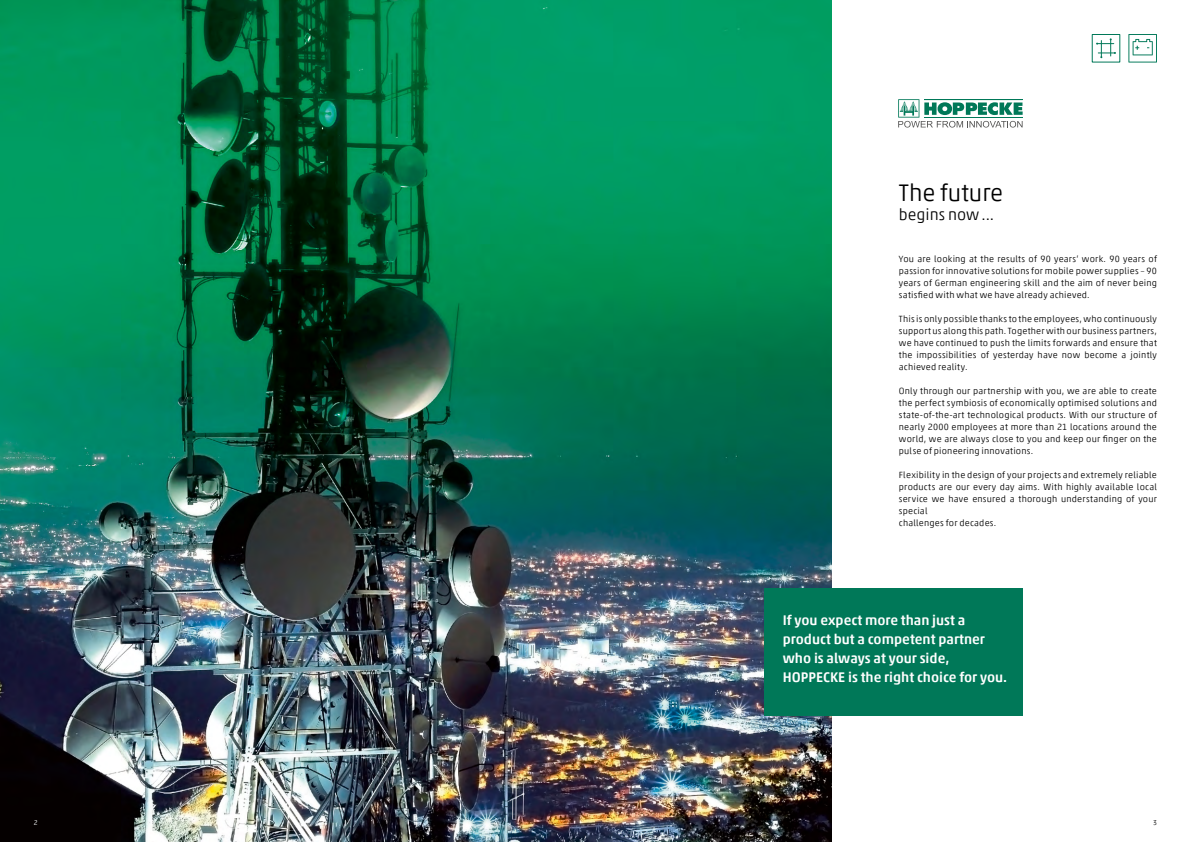
<style>
.page{position:relative;width:1191px;height:842px;background:#fff}
.page>*{position:absolute;margin:0;border:0;box-sizing:border-box;transform-origin:0 0}
.t1{font:300 24px "Akko Pro";color:#000}
.t2{font:300 16px "Akko Pro";color:#000}
.t3{font:500 14px "Akko Pro";color:#fff}
.t4{font:300 9px/12px "Akko Pro";letter-spacing:.02em;color:#000;text-align:justify}
.t5{font:300 7px "Akko Pro";color:#fff}
.t6{font:300 7px "Akko Pro";color:#000}
</style>
<div class="page">
<img style="left:0;top:0;width:831px;height:842px">
<div style="left:764px;top:588px;width:258px;height:128px;background:#007858"></div>
<svg style="left:898px;top:99px;width:124px;height:29px"></svg>
<svg style="left:1096px;top:38px;width:20px;height:20px"></svg>
<svg style="left:1128px;top:34px;width:29px;height:29px"></svg>
<p class="t1" style="left:899px;top:178px;width:106px">The future</p>
<p class="t2" style="left:899px;top:205px;width:97px">begins now...</p>
<p class="t4" style="left:899px;top:253px;width:259px">You are looking at the results of 90 years’ work. 90 years of passion for innovative solutions for mobile power supplies – 90 years of German engineering skill and the aim of never being satisfied with what we have already achieved.</p>
<p class="t4" style="left:899px;top:313px;width:259px">This is only possible thanks to the employees, who continuously</p>
<p class="t4" style="left:899px;top:325px;width:259px">support us along this path. Together with our business partners,</p>
<p class="t4" style="left:899px;top:337px;width:259px">we have continued to push the limits forwards and ensure that the impossibilities of yesterday have now become a jointly achieved reality.</p>
<p class="t4" style="left:899px;top:385px;width:259px">Only through our partnership with you, we are able to create the perfect symbiosis of economically optimised solutions and state-of-the-art technological products. With our structure of nearly 2000 employees at more than 21 locations around the world, we are always close to you and keep our finger on the pulse of pioneering innovations.</p>
<p class="t4" style="left:899px;top:469px;width:259px">Flexibility in the design of your projects and extremely reliable</p>
<p class="t4" style="left:899px;top:481px;width:259px">products are our every day aims. With highly available local service we have ensured a thorough understanding of your special</p>
<p class="t4" style="left:899px;top:517px;width:99px">challenges for decades.</p>
<p class="t3" style="left:783px;top:612px;width:184px">If you expect more than just a</p>
<p class="t3" style="left:783px;top:631px;width:204px">product but a competent partner</p>
<p class="t3" style="left:783px;top:650px;width:168px">who is always at your side,</p>
<p class="t3" style="left:783px;top:669px;width:226px">HOPPECKE is the right choice for you.</p>
<p class="t5" style="left:34px;top:818px;width:5px">2</p>
<p class="t6" style="left:1153px;top:818px;width:5px">3</p>
</div>
